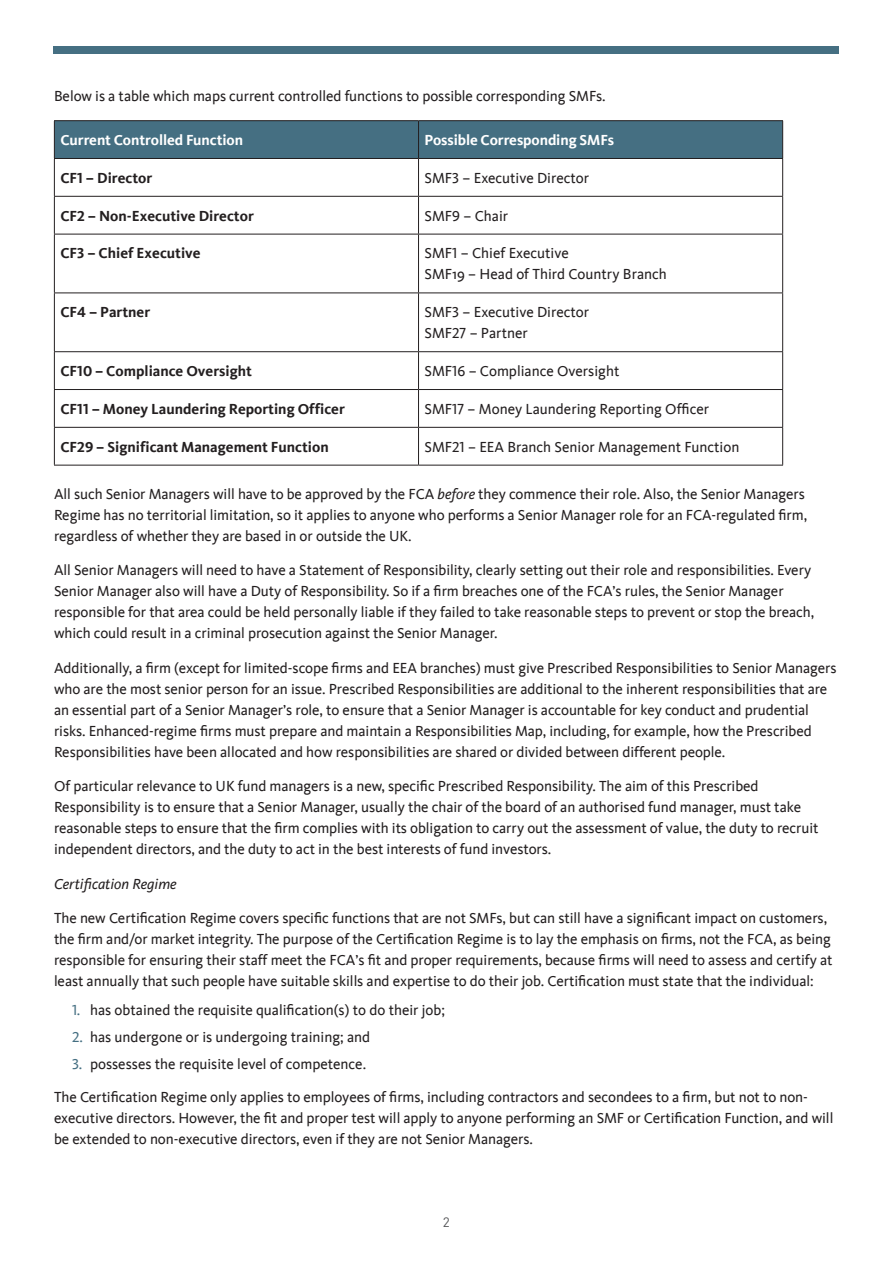
<style>
.page{position:relative;width:893px;height:1263px;background:#fff}
.page>*{position:absolute;margin:0;border:0;box-sizing:border-box;transform-origin:0 0}
.t1{font:15px/21px "Kievit";letter-spacing:-.005em;color:#231f20}
.t2{font:700 15px "Kievit";color:#231f20}
.Table_title{font:700 15px "Kievit";letter-spacing:-.005em;color:#fff}
.Italics{font:italic 15px "Kievit";color:#231f20}
.t3{font:13.5px "DINOT";color:#57585a}
.s1{font-family:"Kievit Bold SC";font-weight:400}
.s2{font-family:"Kievit Book SC"}
.s3{font-style:italic}
.s4{font-family:"Kievit Book SC";color:#456f82}
</style>
<div class="page">
<div style="left:55px;top:121px;width:727px;height:37px;background:#456f82"></div>
<hr style="left:54px;top:234px;width:364px;height:1px;background:#231f20">
<hr style="left:54px;top:234px;width:1px;height:58px;background:#231f20">
<hr style="left:418px;top:234px;width:365px;height:1px;background:#231f20">
<hr style="left:782px;top:234px;width:1px;height:58px;background:#231f20">
<hr style="left:54px;top:292px;width:364px;height:1px;background:#231f20">
<hr style="left:418px;top:292px;width:365px;height:1px;background:#231f20">
<hr style="left:54px;top:120px;width:364px;height:1px;background:#231f20">
<hr style="left:54px;top:121px;width:1px;height:37px;background:#231f20">
<hr style="left:418px;top:120px;width:365px;height:1px;background:#231f20">
<hr style="left:418px;top:121px;width:1px;height:37px;background:#231f20">
<hr style="left:782px;top:121px;width:1px;height:37px;background:#231f20">
<hr style="left:54px;top:158px;width:364px;height:1px;background:#231f20">
<hr style="left:54px;top:159px;width:1px;height:37px;background:#231f20">
<hr style="left:418px;top:158px;width:365px;height:1px;background:#231f20">
<hr style="left:418px;top:159px;width:1px;height:37px;background:#231f20">
<hr style="left:782px;top:159px;width:1px;height:37px;background:#231f20">
<hr style="left:54px;top:196px;width:364px;height:1px;background:#231f20">
<hr style="left:54px;top:197px;width:1px;height:37px;background:#231f20">
<hr style="left:418px;top:196px;width:365px;height:1px;background:#231f20">
<hr style="left:418px;top:197px;width:1px;height:37px;background:#231f20">
<hr style="left:782px;top:197px;width:1px;height:37px;background:#231f20">
<hr style="left:418px;top:234px;width:1px;height:58px;background:#231f20">
<hr style="left:54px;top:293px;width:1px;height:58px;background:#231f20">
<hr style="left:418px;top:293px;width:1px;height:58px;background:#231f20">
<hr style="left:782px;top:293px;width:1px;height:58px;background:#231f20">
<hr style="left:54px;top:351px;width:364px;height:1px;background:#231f20">
<hr style="left:54px;top:352px;width:1px;height:37px;background:#231f20">
<hr style="left:418px;top:351px;width:365px;height:1px;background:#231f20">
<hr style="left:418px;top:352px;width:1px;height:37px;background:#231f20">
<hr style="left:782px;top:352px;width:1px;height:37px;background:#231f20">
<hr style="left:54px;top:389px;width:364px;height:1px;background:#231f20">
<hr style="left:54px;top:390px;width:1px;height:37px;background:#231f20">
<hr style="left:418px;top:389px;width:365px;height:1px;background:#231f20">
<hr style="left:418px;top:390px;width:1px;height:37px;background:#231f20">
<hr style="left:782px;top:390px;width:1px;height:37px;background:#231f20">
<hr style="left:54px;top:427px;width:364px;height:1px;background:#231f20">
<hr style="left:54px;top:428px;width:1px;height:37px;background:#231f20">
<hr style="left:418px;top:427px;width:365px;height:1px;background:#231f20">
<hr style="left:418px;top:428px;width:1px;height:37px;background:#231f20">
<hr style="left:782px;top:428px;width:1px;height:37px;background:#231f20">
<hr style="left:54px;top:465px;width:364px;height:1px;background:#231f20">
<hr style="left:418px;top:465px;width:365px;height:1px;background:#231f20">
<div style="left:53px;top:47px;width:786px;height:7px;background:#456f82"></div>
<p class="t1" style="left:54px;top:85px;width:553px">Below is a table which maps current controlled functions to possible corresponding SMFs.</p>
<p class="Table_title" style="left:60px;top:131px;width:184px">Current Controlled Function</p>
<p class="Table_title" style="left:424px;top:131px;width:191px">Possible Corresponding SMFs</p>
<p class="t2" style="left:60px;top:169px;width:93px">CF<span class="s1">1</span> – Director</p>
<p class="t1" style="left:424px;top:167px;width:166px">SMF<span class="s2">3</span> – Executive Director</p>
<p class="t2" style="left:60px;top:207px;width:195px">CF<span class="s1">2</span> – Non-Executive Director</p>
<p class="t1" style="left:424px;top:205px;width:85px">SMF<span class="s2">9</span> – Chair</p>
<p class="t2" style="left:60px;top:245px;width:142px">CF<span class="s1">3</span> – Chief Executive</p>
<p class="t1" style="left:424px;top:243px;width:244px">SMF<span class="s2">1</span> – Chief Executive<br>SMF19 – Head of Third Country Branch</p>
<p class="t2" style="left:60px;top:303px;width:91px">CF<span class="s1">4</span> – Partner</p>
<p class="t1" style="left:424px;top:302px;width:166px">SMF<span class="s2">3</span> – Executive Director<br>SMF<span class="s2">27</span> – Partner</p>
<p class="t2" style="left:60px;top:362px;width:193px">CF<span class="s1">10</span> – Compliance Oversight</p>
<p class="t1" style="left:424px;top:361px;width:196px">SMF<span class="s2">16</span> – Compliance Oversight</p>
<p class="t2" style="left:60px;top:400px;width:286px">CF<span class="s1">11</span> – Money Laundering Reporting Officer</p>
<p class="t1" style="left:424px;top:398px;width:286px">SMF<span class="s2">17</span> – Money Laundering Reporting Officer</p>
<p class="t2" style="left:60px;top:438px;width:270px">CF<span class="s1">29</span> – Significant Management Function</p>
<p class="t1" style="left:424px;top:436px;width:316px">SMF<span class="s2">21</span> – EEA Branch Senior Management Function</p>
<p class="t1" style="left:54px;top:483px;width:755px">All such Senior Managers will have to be approved by the FCA <span class="s3">before</span> they commence their role. Also, the Senior Managers<br>Regime has no territorial limitation, so it applies to anyone who performs a Senior Manager role for an FCA-regulated firm, regardless of whether they are based in or outside the UK.</p>
<p class="t1" style="left:54px;top:560px;width:762px">All Senior Managers will need to have a Statement of Responsibility, clearly setting out their role and responsibilities. Every Senior Manager also will have a Duty of Responsibility. So if a firm breaches one of the FCA’s rules, the Senior Manager responsible for that area could be held personally liable if they failed to take reasonable steps to prevent or stop the breach, which could result in a criminal prosecution against the Senior Manager.</p>
<p class="t1" style="left:54px;top:657px;width:784px">Additionally, a firm (except for limited-scope firms and EEA branches) must give Prescribed Responsibilities to Senior Managers who are the most senior person for an issue. Prescribed Responsibilities are additional to the inherent responsibilities that are an essential part of a Senior Manager’s role, to ensure that a Senior Manager is accountable for key conduct and prudential risks. Enhanced-regime firms must prepare and maintain a Responsibilities Map, including, for example, how the Prescribed Responsibilities have been allocated and how responsibilities are shared or divided between different people.</p>
<p class="t1" style="left:54px;top:776px;width:766px">Of particular relevance to UK fund managers is a new, specific Prescribed Responsibility. The aim of this Prescribed Responsibility is to ensure that a Senior Manager, usually the chair of the board of an authorised fund manager, must take reasonable steps to ensure that the firm complies with its obligation to carry out the assessment of value, the duty to recruit independent directors, and the duty to act in the best interests of fund investors.</p>
<p class="Italics" style="left:54px;top:875px;width:124px">Certification Regime</p>
<p class="t1" style="left:54px;top:908px;width:780px">The new Certification Regime covers specific functions that are not SMFs, but can still have a significant impact on customers, the firm and/or market integrity. The purpose of the Certification Regime is to lay the emphasis on firms, not the FCA, as being responsible for ensuring their staff meet the FCA’s fit and proper requirements, because firms will need to assess and certify at least annually that such people have suitable skills and expertise to do their job. Certification must state that the individual:</p>
<p class="t1" style="left:72px;top:999px;width:374px"><span class="s4">1.</span> has obtained the requisite qualification(s) to do their job;</p>
<p class="t1" style="left:72px;top:1026px;width:300px"><span class="s4">2.</span> has undergone or is undergoing training; and</p>
<p class="t1" style="left:72px;top:1053px;width:296px"><span class="s4">3.</span> possesses the requisite level of competence.</p>
<p class="t1" style="left:54px;top:1086px;width:781px">The Certification Regime only applies to employees of firms, including contractors and secondees to a firm, but not to non&shy;executive directors. However, the fit and proper test will apply to anyone performing an SMF or Certification Function, and will be extended to non-executive directors, even if they are not Senior Managers.</p>
<p class="t3" style="left:443px;top:1212px;width:9px">2</p>
</div>
